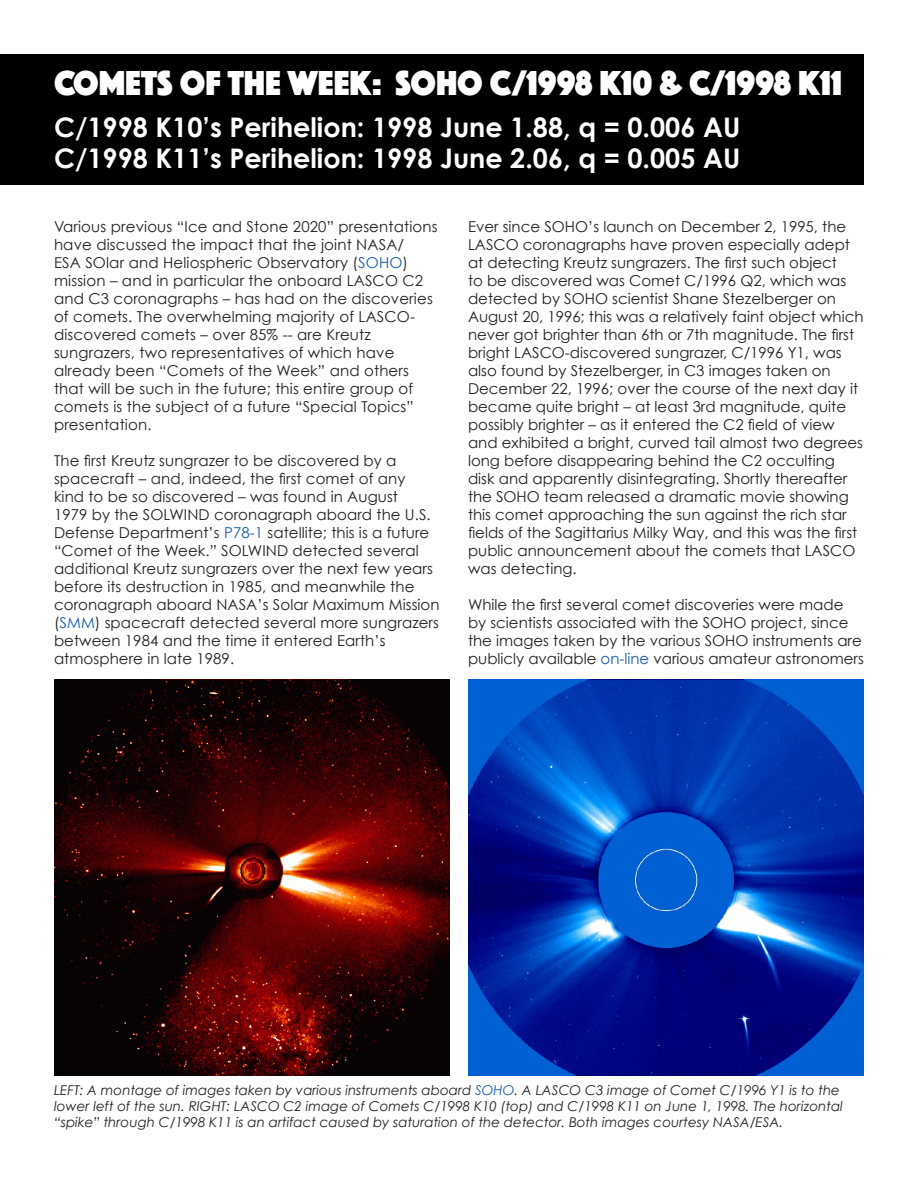
<style>
.page{position:relative;width:918px;height:1188px;background:#fff}
.page>*{position:absolute;margin:0;border:0;box-sizing:border-box;transform-origin:0 0}
.t1{font:36px "Phosphate Solid";color:#fff;scale:.96 1}
.t2{font:700 27px "Century Gothic";color:#fff}
.Body_Type{font:15px/18px "Century Gothic";color:#231f20}
.Cutlines{font:italic 13.5px/16.2px "Century Gothic";color:#231f20}
.s1{color:#195aaf}
</style>
<div class="page">
<div style="left:0;top:54px;width:864px;height:130px;background:#000"></div>
<img style="left:54px;top:680px;width:396px;height:396px">
<img style="left:468px;top:680px;width:396px;height:396px">
<p class="t1" style="left:54px;top:57px;width:822px">COMETs OF THE WEEK: SOHO C/1998 K10 &amp; c/1998 K11</p>
<p class="t2" style="left:54px;top:110px;width:688px">C/1998 K10’s Perihelion: 1998 June 1.88, q = 0.006 AU</p>
<p class="t2" style="left:54px;top:141px;width:688px">C/1998 K11’s Perihelion: 1998 June 2.06, q = 0.005 AU</p>
<p class="Body_Type" style="left:54px;top:217px;width:385px">Various previous “Ice and Stone 2020” presentations have discussed the impact that the joint NASA/<br>ESA SOlar and Heliospheric Observatory (<span class="s1">SOHO</span>) mission – and in particular the onboard LASCO C2 and C3 coronagraphs – has had on the discoveries of comets. The overwhelming majority of LASCO&shy;discovered comets – over 85% -- are Kreutz sungrazers, two representatives of which have already been “Comets of the Week” and others that will be such in the future; this entire group of comets is the subject of a future “Special Topics” presentation.</p>
<p class="Body_Type" style="left:54px;top:451px;width:387px">The first Kreutz sungrazer to be discovered by a spacecraft – and, indeed, the first comet of any<br>kind to be so discovered – was found in August<br>1979 by the SOLWIND coronagraph aboard the U.S.<br>Defense Department’s <span class="s1">P78-1</span> satellite; this is a future “Comet of the Week.” SOLWIND detected several additional Kreutz sungrazers over the next few years before its destruction in 1985, and meanwhile the coronagraph aboard NASA’s Solar Maximum Mission (<span class="s1">SMM</span>) spacecraft detected several more sungrazers between 1984 and the time it entered Earth’s atmosphere in late 1989.</p>
<p class="Body_Type" style="left:468px;top:217px;width:397px">Ever since SOHO’s launch on December 2, 1995, the LASCO coronagraphs have proven especially adept at detecting Kreutz sungrazers. The first such object<br>to be discovered was Comet C/1996 Q2, which was detected by SOHO scientist Shane Stezelberger on August 20, 1996; this was a relatively faint object which never got brighter than 6th or 7th magnitude. The first bright LASCO-discovered sungrazer, C/1996 Y1, was also found by Stezelberger, in C3 images taken on December 22, 1996; over the course of the next day it became quite bright – at least 3rd magnitude, quite possibly brighter – as it entered the C2 field of view and exhibited a bright, curved tail almost two degrees long before disappearing behind the C2 occulting disk and apparently disintegrating. Shortly thereafter the SOHO team released a dramatic movie showing this comet approaching the sun against the rich star fields of the Sagittarius Milky Way, and this was the first public announcement about the comets that LASCO was detecting.</p>
<p class="Body_Type" style="left:468px;top:595px;width:397px">While the first several comet discoveries were made by scientists associated with the SOHO project, since the images taken by the various SOHO instruments are publicly available <span class="s1">on-line</span> various amateur astronomers</p>
<p class="Cutlines" style="left:54px;top:1081px;width:791px">LEFT: A montage of images taken by various instruments aboard <span class="s1">SOHO</span>. A LASCO C3 image of Comet C/1996 Y1 is to the lower left of the sun. RIGHT: LASCO C2 image of Comets C/1998 K10 (top) and C/1998 K11 on June 1, 1998. The horizontal “spike” through C/1998 K11 is an artifact caused by saturation of the detector. Both images courtesy NASA/ESA.</p>
</div>
